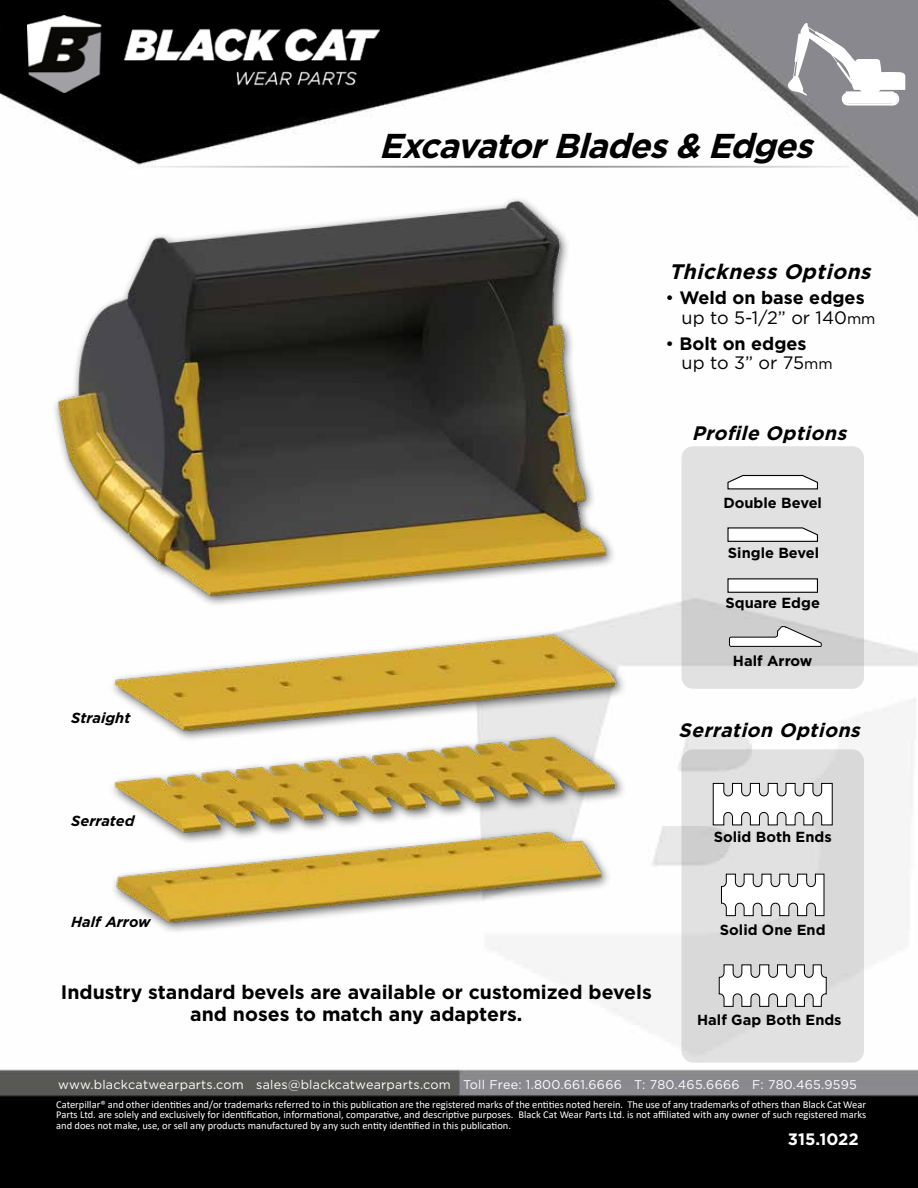
<style>
.page{position:relative;width:918px;height:1188px;background:#fff}
.page>*{position:absolute;margin:0;border:0;box-sizing:border-box;transform-origin:0 0}
.t1{font:italic 700 34.5px "Gotham";color:#000}
.t2{font:italic 700 21px "Gotham";color:#000}
.t3{font:700 19.5px/22.5px "Gotham";color:#000;text-align:center}
.t4{font:italic 700 19.5px "Gotham";color:#000}
.t5{font:18px/19.5px "Gotham";color:#000}
.t6{font:700 16.5px "Gotham";color:#fff}
.t7{font:700 14.55px "Gotham";color:#000}
.t8{font:italic 700 14.55px "Gotham";color:#000}
.t9{font:12.6px "Gotham";letter-spacing:.02em;color:#fff}
.t10{font:10.5px/10.5px "Calibri";color:#fff;text-align:justify}
.s1{font-weight:700}
.s2{font-size:15px}
</style>
<div class="page">
<img style="left:0;top:0;width:918px;height:1188px">
<img style="left:130px;top:166px;width:720px;height:2px">
<img style="left:28px;top:16px;width:352px;height:76px">
<svg style="left:787px;top:23px;width:118px;height:83px"></svg>
<div style="left:681px;top:749px;width:183px;height:314px;background:#d9d9d9;border-radius:12px"></div>
<div style="left:681px;top:446px;width:183px;height:243px;background:linear-gradient(to bottom,#e4e4e4,#d6d6d6);border-radius:12px"></div>
<img style="left:50px;top:175px;width:589px;height:435px">
<img style="left:101px;top:616px;width:536px;height:108px">
<img style="left:94px;top:817px;width:537px;height:125px">
<img style="left:101px;top:724px;width:536px;height:124px">
<svg style="left:727px;top:527px;width:92px;height:15px"></svg>
<svg style="left:727px;top:474px;width:92px;height:16px"></svg>
<div style="left:727px;top:578px;width:91px;height:15px;background:#fff;border:1px solid #000"></div>
<svg style="left:712px;top:783px;width:121px;height:43px"></svg>
<svg style="left:718px;top:964px;width:109px;height:43px"></svg>
<svg style="left:721px;top:873px;width:104px;height:43px"></svg>
<svg style="left:728px;top:626px;width:94px;height:63px;background:#d5d5d5"></svg>
<h1 class="t1" style="left:379px;top:123px;width:447px">ExcavatorBlades&amp;Edges</h1>
<h2 class="t2" style="left:669px;top:258px;width:210px">ThicknessOptions</h2>
<h3 class="t5" style="left:682px;top:288px;width:195px;text-indent:-16px">• <span class="s1">Weld on base edges </span>up to 5-1/2” or 140<span class="s2">mm</span></h3>
<h3 class="t5" style="left:682px;top:333px;width:153px;text-indent:-16px">• <span class="s1">Bolt on edges </span>up to 3” or 75<span class="s2">mm</span></h3>
<h3 class="t4" style="left:692px;top:420px;width:162px">Profile Options</h3>
<h3 class="t7" style="left:723px;top:493px;width:100px">Double Bevel</h3>
<h3 class="t7" style="left:728px;top:543px;width:93px">Single Bevel</h3>
<h3 class="t7" style="left:725px;top:593px;width:96px">Square Edge</h3>
<h3 class="t8" style="left:71px;top:708px;width:61px">Straight</h3>
<h3 class="t7" style="left:733px;top:651px;width:81px">Half Arrow</h3>
<h3 class="t4" style="left:678px;top:717px;width:189px">Serration Options</h3>
<h3 class="t8" style="left:71px;top:811px;width:65px">Serrated</h3>
<h3 class="t8" style="left:71px;top:912px;width:81px">Half Arrow</h3>
<h3 class="t3" style="left:61px;top:980px;width:592px">Industry standard bevels are available or customized bevels and noses to match any adapters.</h3>
<h3 class="t7" style="left:714px;top:828px;width:119px">Solid Both Ends</h3>
<h3 class="t7" style="left:720px;top:920px;width:107px">Solid One End</h3>
<h3 class="t7" style="left:697px;top:1010px;width:146px">Half Gap Both Ends</h3>
<p class="t9" style="left:58px;top:1077px;width:800px">www.blackcatwearparts.com sales@blackcatwearparts.com Toll Free: 1.800.661.6666 T: 780.465.6666 F: 780.465.9595</p>
<p class="t10" style="left:56px;top:1099px;width:812px">Caterpillar® and other identities and/or trademarks referred to in this publication are the registered marks of the entities noted herein. The use of any trademarks of others than Black Cat Wear Parts Ltd. are solely and exclusively for identification, informational, comparative, and descriptive purposes. Black Cat Wear Parts Ltd. is not affiliated with any owner of such registered marks and does not make, use, or sell any products manufactured by any such entity identified in this publication.</p>
<h3 class="t6" style="left:788px;top:1129px;width:72px">315.1022</h3>
</div>
